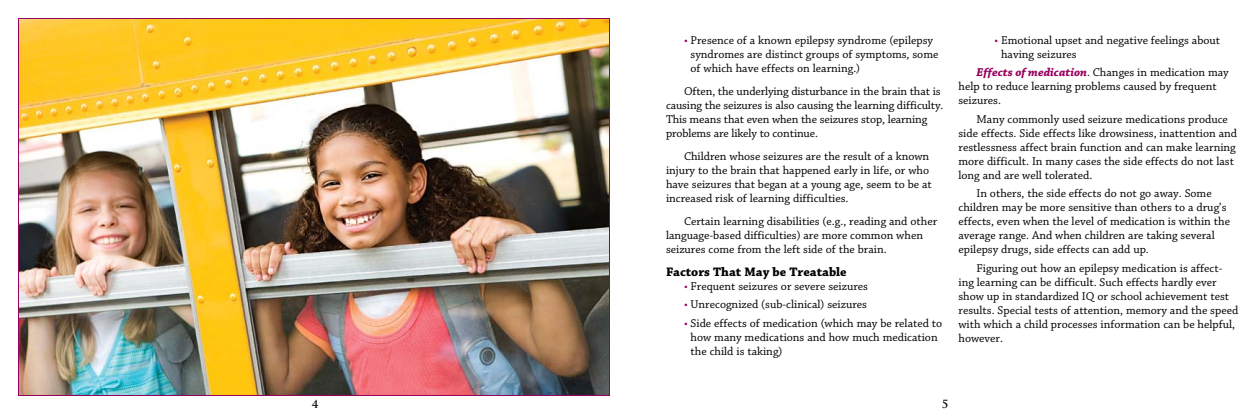
<style>
.page{position:relative;width:1260px;height:414px;background:#fff}
.page>*{position:absolute;margin:0;border:0;box-sizing:border-box;transform-origin:0 0}
.t1{font:700 13px "Chaparral Pro";color:#000}
.t2{font:12px/14px "Chaparral Pro";color:#000}
.t3{font:700 11px "Trajan Pro";color:#000}
.s1{color:#97005e}
.s2{font-weight:700;font-style:italic;color:#97005e}
</style>
<div class="page">
<img style="left:20px;top:20px;width:588px;height:374px">
<p class="t2" style="left:691px;top:33px;width:249px;text-indent:-7px"><span class="s1">•</span> Presence of a known epilepsy syndrome (epilepsy syndromes are distinct groups of symptoms, some of which have effects on learning.)</p>
<p class="t2" style="left:666px;top:84px;width:279px;text-indent:18px">Often, the underlying disturbance in the brain that is causing the seizures is also causing the learning difficulty.<br>This means that even when the seizures stop, learning problems are likely to continue.</p>
<p class="t2" style="left:666px;top:149px;width:267px;text-indent:18px">Children whose seizures are the result of a known injury to the brain that happened early in life, or who have seizures that began at a young age, seem to be at increased risk of learning difficulties.</p>
<p class="t2" style="left:666px;top:214px;width:273px;text-indent:18px">Certain learning disabilities (e.g., reading and other language-based difficulties) are more common when seizures come from the left side of the brain.</p>
<p class="t1" style="left:666px;top:264px;width:182px">Factors That May be Treatable</p>
<p class="t2" style="left:684px;top:279px;width:185px"><span class="s1">•</span> Frequent seizures or severe seizures</p>
<p class="t2" style="left:684px;top:298px;width:185px"><span class="s1">•</span> Unrecognized (sub-clinical) seizures</p>
<p class="t2" style="left:691px;top:316px;width:253px;text-indent:-7px"><span class="s1">•</span> Side effects of medication (which may be related to how many medications and how much medication the child is taking)</p>
<p class="t2" style="left:1001px;top:33px;width:221px;text-indent:-7px"><span class="s1">•</span> Emotional upset and negative feelings about having seizures</p>
<p class="t2" style="left:958px;top:66px;width:272px;text-indent:18px"><span class="s2">Effects of medication</span>. Changes in medication may help to reduce learning problems caused by frequent seizures.</p>
<p class="t2" style="left:958px;top:112px;width:280px;text-indent:18px">Many commonly used seizure medications produce side effects. Side effects like drowsiness, inattention and restlessness affect brain function and can make learning more difficult. In many cases the side effects do not last long and are well tolerated.</p>
<p class="t2" style="left:958px;top:187px;width:273px;text-indent:18px">In others, the side effects do not go away. Some children may be more sensitive than others to a drug’s effects, even when the level of medication is within the average range. And when children are taking several epilepsy drugs, side effects can add up.</p>
<p class="t2" style="left:958px;top:261px;width:281px;text-indent:18px">Figuring out how an epilepsy medication is affect&shy;ing learning can be difficult. Such effects hardly ever show up in standardized IQ or school achievement test results. Special tests of attention, memory and the speed with which a child processes information can be helpful, however.</p>
<p class="t3" style="left:312px;top:397px;width:8px">4</p>
<p class="t3" style="left:942px;top:397px;width:8px">5</p>
</div>
